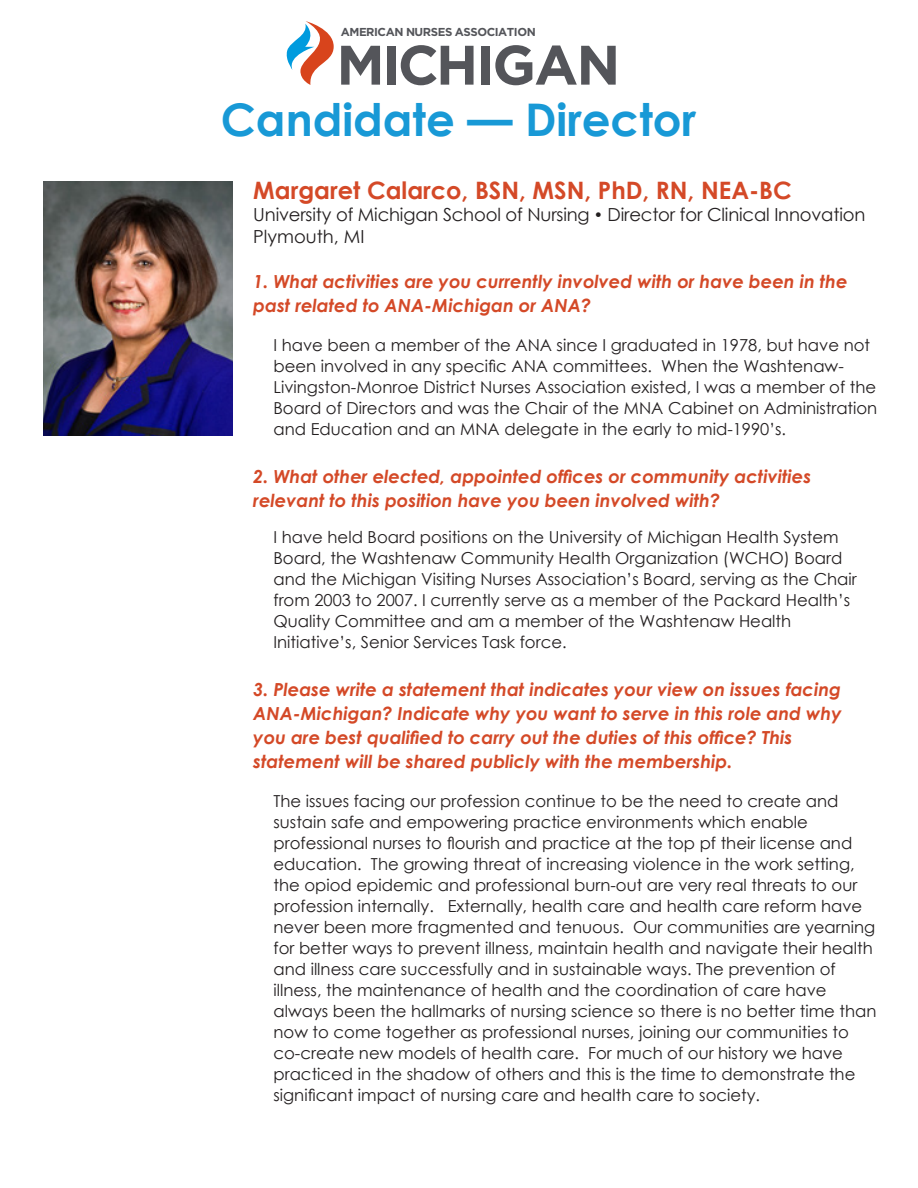
<style>
.page{position:relative;width:918px;height:1188px;background:#fff}
.page>*{position:absolute;margin:0;border:0;box-sizing:border-box;transform-origin:0 0}
.t1{font:700 55.5px "Gotham";letter-spacing:-.05em;color:#54555a}
.t2{font:700 45px "Century Gothic";color:#1899d6}
.t3{font:700 24px "Century Gothic";color:#d44927}
.t4{font:italic 700 18px/24px "Century Gothic";color:#d44927}
.t5{font:18px/21.6px "Century Gothic";letter-spacing:-.01em;color:#231f20}
.t6{font:16.5px/21px "Century Gothic";color:#231f20}
.t7{font:700 11.55px "Gotham";letter-spacing:-.04em;color:#54555a}
.s1{font-family:"Gotham"}
</style>
<div class="page">
<img style="left:43px;top:182px;width:190px;height:254px">
<svg style="left:286px;top:21px;width:48px;height:64px"></svg>
<p class="t7" style="left:341px;top:25px;width:196px">AMERICAN NURSES ASSOCIATION</p>
<p class="t1" style="left:337px;top:28px;width:285px">MICHIGAN</p>
<p class="t2" style="left:221px;top:85px;width:477px">Candidate — Director</p>
<p class="t3" style="left:253px;top:173px;width:540px">Margaret Calarco, BSN, MSN, PhD, RN, NEA-BC</p>
<p class="t5" style="left:253px;top:204px;width:614px">University of Michigan School of Nursing <span class="s1">•</span> Director for Clinical Innovation<br>Plymouth, MI</p>
<p class="t4" style="left:253px;top:269px;width:596px">1. What activities are you currently involved with or have been in the past related to ANA-Michigan or ANA?</p>
<p class="t6" style="left:274px;top:335px;width:605px">I have been a member of the ANA since I graduated in 1978, but have not been involved in any specific ANA committees. When the Washtenaw-Livingston-Monroe District Nurses Association existed, I was a member of the Board of Directors and was the Chair of the MNA Cabinet on Administration and Education and an MNA delegate in the early to mid-1990’s.</p>
<p class="t4" style="left:253px;top:464px;width:559px">2. What other elected, appointed offices or community activities relevant to this position have you been involved with?</p>
<p class="t6" style="left:274px;top:527px;width:585px">I have held Board positions on the University of Michigan Health System Board, the Washtenaw Community Health Organization (WCHO) Board and the Michigan Visiting Nurses Association’s Board, serving as the Chair from 2003 to 2007. I currently serve as a member of the Packard Health’s Quality Committee and am a member of the Washtenaw Health Initiative’s, Senior Services Task force.</p>
<p class="t4" style="left:253px;top:677px;width:590px">3. Please write a statement that indicates your view on issues facing ANA-Michigan? Indicate why you want to serve in this role and why you are best qualified to carry out the duties of this office? This statement will be shared publicly with the membership.</p>
<p class="t6" style="left:274px;top:791px;width:604px">The issues facing our profession continue to be the need to create and sustain safe and empowering practice environments which enable professional nurses to flourish and practice at the top pf their license and education. The growing threat of increasing violence in the work setting, the opiod epidemic and professional burn-out are very real threats to our profession internally. Externally, health care and health care reform have never been more fragmented and tenuous. Our communities are yearning for better ways to prevent illness, maintain health and navigate their health and illness care successfully and in sustainable ways. The prevention of illness, the maintenance of health and the coordination of care have always been the hallmarks of nursing science so there is no better time than now to come together as professional nurses, joining our communities to co-create new models of health care. For much of our history we have practiced in the shadow of others and this is the time to demonstrate the significant impact of nursing care and health care to society.</p>
</div>
